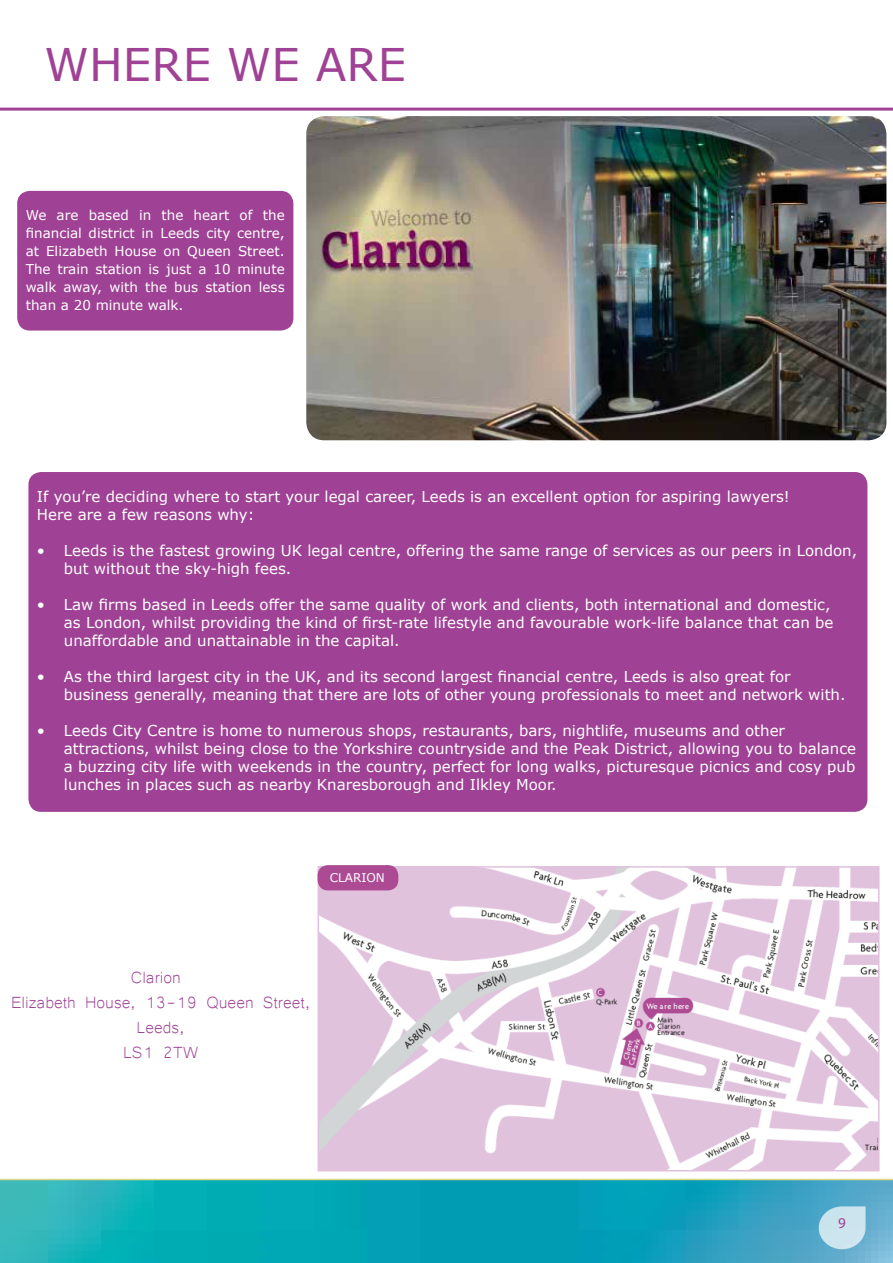
<style>
.page{position:relative;width:893px;height:1263px;background:#fff}
.page>*{position:absolute;margin:0;border:0;box-sizing:border-box;transform-origin:0 0}
.t1{font:45px "MS Reference Sans Serif";color:#9f4295}
.t2{font:21px/25.2px "Microsoft Yi Baiti";color:#9f4295;text-align:center}
.t3{font:15px/18px "MS Reference Sans Serif";color:#fff}
.t4{font:15px "Myriad Pro";color:#9f4295}
.t5{font:13.5px/18px "MS Reference Sans Serif";color:#fff;text-align:justify}
.t6{font:12px "MS Reference Sans Serif";color:#fff}
</style>
<div class="page">
<div style="left:17px;top:191px;width:276px;height:140px;background:#9f4295;border-radius:13px"></div>
<img style="left:321px;top:869px;width:555px;height:299px">
<div style="left:318px;top:866px;width:561px;height:305px;border:2px solid #e1c2dd"></div>
<div style="left:318px;top:865px;width:80px;height:25px;background:#ac4b94;border-radius:10px"></div>
<div style="left:28px;top:472px;width:839px;height:340px;background:#9f4295;border-radius:13px"></div>
<hr style="left:0;top:108px;width:893px;height:3px;background:#9f4295">
<img style="left:306px;top:116px;width:580px;height:324px">
<svg style="left:0;top:1179px;width:893px;height:84px;background:#17a6b8"></svg>
<svg style="left:819px;top:1206px;width:46px;height:43px;background:#b9dbe8"></svg>
<h1 class="t1" style="left:45px;top:36px;width:363px">WHERE WE ARE</h1>
<p class="t5" style="left:26px;top:206px;width:261px">We are based in the heart of the financial district in Leeds city centre, at Elizabeth House on Queen Street.<br>The train station is just a 10 minute walk away, with the bus station less than a 20 minute walk.</p>
<p class="t3" style="left:37px;top:486px;width:754px">If you’re deciding where to start your legal career, Leeds is an excellent option for aspiring lawyers!<br>Here are a few reasons why:</p>
<p class="t3" style="left:64px;top:540px;width:795px;text-indent:-27px">• Leeds is the fastest growing UK legal centre, offering the same range of services as our peers in London, but without the sky-high fees.</p>
<p class="t3" style="left:64px;top:594px;width:771px;text-indent:-27px">• Law firms based in Leeds offer the same quality of work and clients, both international and domestic, as London, whilst providing the kind of first-rate lifestyle and favourable work-life balance that can be unaffordable and unattainable in the capital.</p>
<p class="t3" style="left:64px;top:666px;width:783px;text-indent:-27px">• As the third largest city in the UK, and its second largest financial centre, Leeds is also great for business generally, meaning that there are lots of other young professionals to meet and network with.</p>
<p class="t3" style="left:64px;top:720px;width:794px;text-indent:-27px">• Leeds City Centre is home to numerous shops, restaurants, bars, nightlife, museums and other attractions, whilst being close to the Yorkshire countryside and the Peak District, allowing you to balance a buzzing city life with weekends in the country, perfect for long walks, picturesque picnics and cosy pub lunches in places such as nearby Knaresborough and Ilkley Moor.</p>
<p class="t6" style="left:330px;top:870px;width:57px">CLARION</p>
<h2 class="t2" style="left:11px;top:963px;width:300px">Clarion<br>Elizabeth House, 13-19 Queen Street,<br>Leeds,<br>LS1 2TW</h2>
<p class="t4" style="left:838px;top:1214px;width:9px">9</p>
</div>
